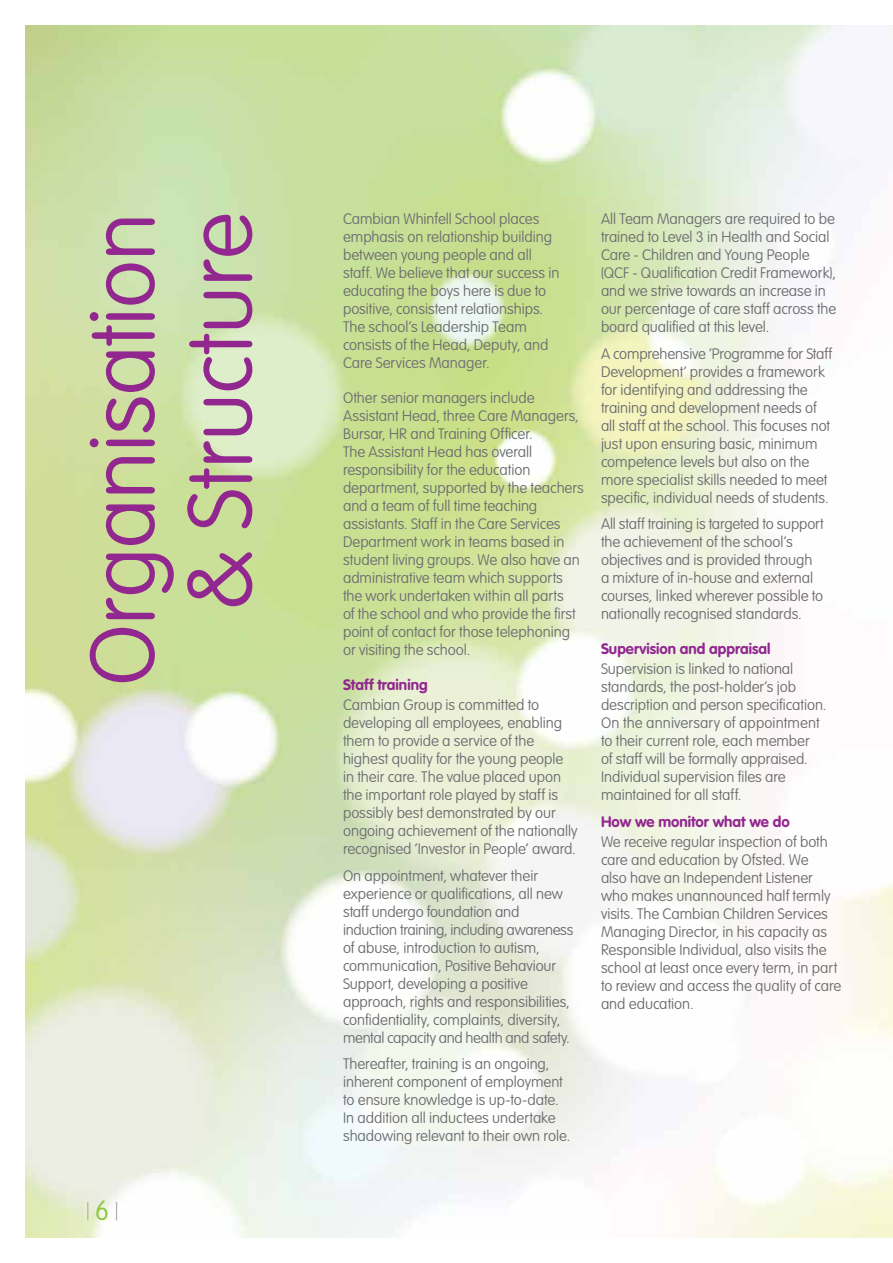
<style>
.page{position:relative;width:893px;height:1263px;background:#fff}
.page>*{position:absolute;margin:0;border:0;box-sizing:border-box;transform-origin:0 0}
.t1{font:100 90px/97.5px "VAG Rounded Std";letter-spacing:-.01em;color:#92278f;text-align:right}
.t2{font:100 27px "VAG Rounded Std";color:#8dc63f}
.t3{font:100 15px/18px "VAG Rounded Std";letter-spacing:-.005em;color:#6d6e71}
.t4{font:700 15px "VAG Rounded Std";color:#92278f}
</style>
<div class="page">
<svg style="left:87px;top:1202px;width:1px;height:18px"></svg>
<svg style="left:116px;top:1202px;width:1px;height:18px"></svg>
<h1 class="t1" style="left:77px;top:686px;width:475px;rotate:-90deg">Organisation &amp; Structure</h1>
<h2 class="t2" style="left:95px;top:1195px;width:16px">6</h2>
<p class="t3" style="left:343px;top:210px;width:218px">Cambian Whinfell School places emphasis on relationship building between young people and all staff. We believe that our success in educating the boys here is due to positive, consistent relationships.<br>The school’s Leadership Team consists of the Head, Deputy, and<br>Care Services Manager.</p>
<p class="t3" style="left:343px;top:389px;width:242px">Other senior managers include Assistant Head, three Care Managers, Bursar, HR and Training Officer.<br>The Assistant Head has overall responsibility for the education department, supported by the teachers and a team of full time teaching assistants. Staff in the Care Services Department work in teams based in student living groups. We also have an administrative team which supports the work undertaken within all parts<br>of the school and who provide the first point of contact for those telephoning or visiting the school.</p>
<p class="t4" style="left:343px;top:676px;width:86px">Staff training</p>
<p class="t3" style="left:343px;top:697px;width:236px">Cambian Group is committed to developing all employees, enabling them to provide a service of the highest quality for the young people in their care. The value placed upon the important role played by staff is possibly best demonstrated by our ongoing achievement of the nationally recognised ‘Investor in People’ award.</p>
<p class="t3" style="left:343px;top:867px;width:232px">On appointment, whatever their experience or qualifications, all new staff undergo foundation and induction training, including awareness of abuse, introduction to autism, communication, Positive Behaviour Support, developing a positive approach, rights and responsibilities, confidentiality, complaints, diversity, mental capacity and health and safety.</p>
<p class="t3" style="left:343px;top:1056px;width:229px">Thereafter, training is an ongoing, inherent component of employment to ensure knowledge is up-to-date.<br>In addition all inductees undertake shadowing relevant to their own role.</p>
<p class="t3" style="left:601px;top:210px;width:237px">All Team Managers are required to be trained to Level 3 in Health and Social Care - Children and Young People (QCF - Qualification Credit Framework), and we strive towards an increase in our percentage of care staff across the board qualified at this level.</p>
<p class="t3" style="left:601px;top:345px;width:233px">A comprehensive ‘Programme for Staff Development’ provides a framework for identifying and addressing the training and development needs of all staff at the school. This focuses not just upon ensuring basic, minimum competence levels but also on the more specialist skills needed to meet specific, individual needs of students.</p>
<p class="t3" style="left:601px;top:515px;width:224px">All staff training is targeted to support the achievement of the school’s objectives and is provided through a mixture of in-house and external courses, linked wherever possible to nationally recognised standards.</p>
<p class="t4" style="left:601px;top:640px;width:171px">Supervision and appraisal</p>
<p class="t3" style="left:601px;top:661px;width:227px">Supervision is linked to national standards, the post-holder’s job description and person specification.<br>On the anniversary of appointment to their current role, each member<br>of staff will be formally appraised.<br>Individual supervision files are maintained for all staff.</p>
<p class="t4" style="left:601px;top:813px;width:190px">How we monitor what we do</p>
<p class="t3" style="left:601px;top:833px;width:242px">We receive regular inspection of both care and education by Ofsted. We<br>also have an Independent Listener who makes unannounced half termly visits. The Cambian Children Services Managing Director, in his capacity as Responsible Individual, also visits the school at least once every term, in part to review and access the quality of care and education.</p>
</div>
